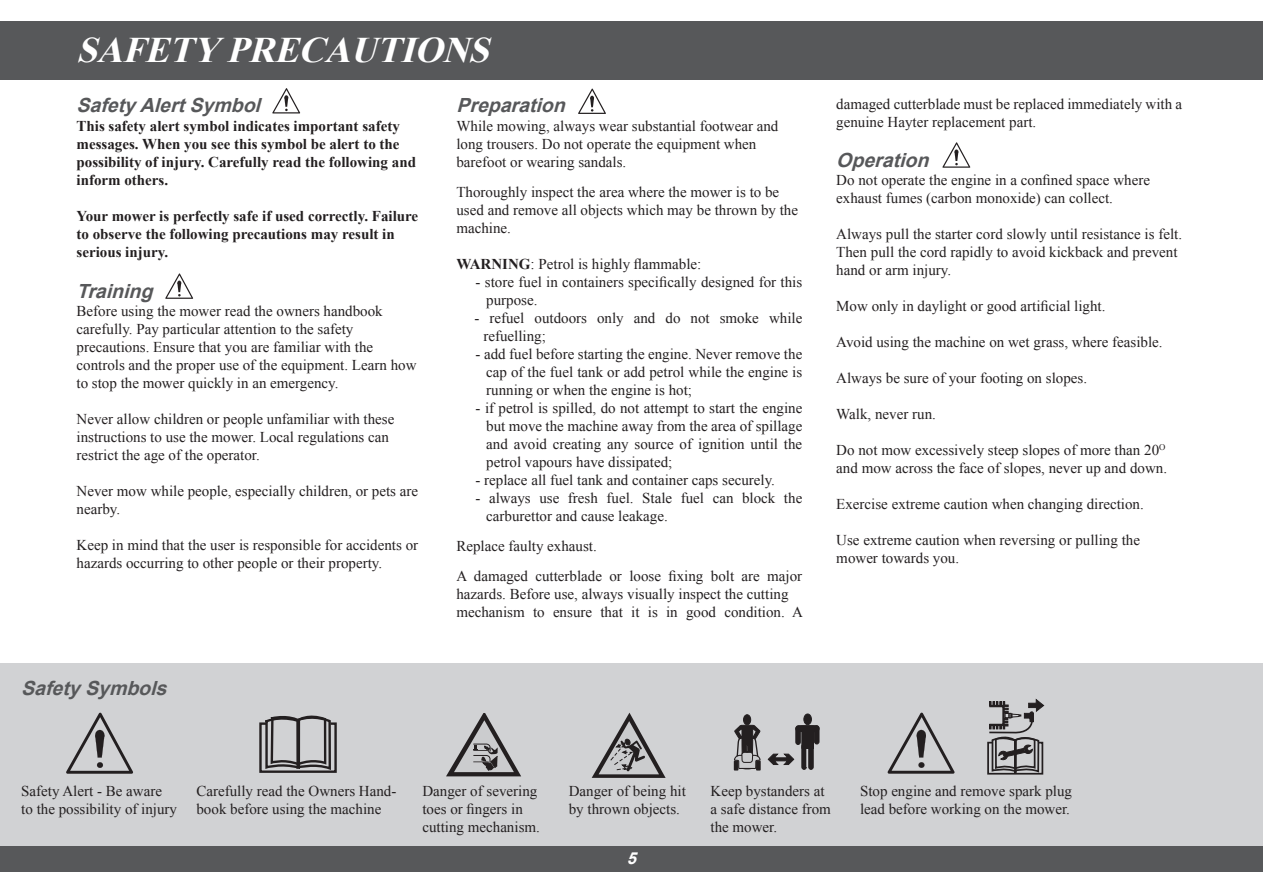
<style>
.page{position:relative;width:1263px;height:893px;background:#fff}
.page>*{position:absolute;margin:0;border:0;box-sizing:border-box;transform-origin:0 0}
.Headings{font:italic 700 36px "Times New Roman";color:#fff}
.Para_Heading{font:italic 700 19.5px "Arial";color:#57585a}
.t1{font:italic 700 16.5px "Arial";color:#fff}
.t2{font:15px/18px "Times New Roman";color:#231f20}
.t3{font:700 15px/18px "Times New Roman";color:#231f20}
.s1{font-weight:700}
</style>
<div class="page">
<div style="left:0;top:21px;width:1263px;height:58px;background:#57585a"></div>
<div style="left:0;top:846px;width:1263px;height:26px;background:#57585a"></div>
<div style="left:0;top:663px;width:1263px;height:183px;background:#d1d2d4"></div>
<svg style="left:165px;top:273px;width:28px;height:26px"></svg>
<svg style="left:272px;top:88px;width:28px;height:25px"></svg>
<svg style="left:578px;top:89px;width:28px;height:25px"></svg>
<svg style="left:942px;top:142px;width:28px;height:26px"></svg>
<svg style="left:446px;top:713px;width:75px;height:63px"></svg>
<svg style="left:592px;top:713px;width:74px;height:65px"></svg>
<svg style="left:259px;top:715px;width:78px;height:58px"></svg>
<svg style="left:768px;top:754px;width:26px;height:10px"></svg>
<div style="left:804px;top:714px;width:7px;height:11px;background:#231f20;border-radius:50%"></div>
<div style="left:804px;top:714px;width:7px;height:11px;border:1px solid #231f20;border-radius:50%"></div>
<div style="left:802px;top:744px;width:4px;height:25px;background:#231f20;border:1px solid #231f20;border-radius:2px"></div>
<div style="left:796px;top:726px;width:4px;height:18px;border:1px solid #231f20;border-radius:2px"></div>
<div style="left:814px;top:726px;width:5px;height:18px;background:#231f20;border-radius:2px"></div>
<div style="left:814px;top:726px;width:5px;height:18px;border:1px solid #231f20;border-radius:2px"></div>
<div style="left:809px;top:744px;width:4px;height:25px;border:1px solid #231f20;border-radius:2px"></div>
<div style="left:802px;top:726px;width:11px;height:22px;background:#231f20"></div>
<div style="left:796px;top:726px;width:23px;height:5px;background:#231f20;border-radius:3px"></div>
<div style="left:796px;top:726px;width:23px;height:5px;border:1px solid #231f20;border-radius:3px"></div>
<div style="left:743px;top:715px;width:8px;height:10px;background:#231f20;border-radius:50%"></div>
<div style="left:743px;top:715px;width:8px;height:10px;border:1px solid #231f20;border-radius:50%"></div>
<svg style="left:733px;top:725px;width:28px;height:46px"></svg>
<svg style="left:66px;top:713px;width:67px;height:61px"></svg>
<svg style="left:987px;top:699px;width:57px;height:76px"></svg>
<svg style="left:887px;top:713px;width:68px;height:61px"></svg>
<p class="Headings" style="left:77px;top:25px;width:426px">SAFETYPRECAUTIONS</p>
<p class="Para_Heading" style="left:77px;top:93px;width:192px">SafetyAlertSymbol</p>
<p class="t3" style="left:77px;top:116px;width:341px">This safety alert symbol indicates important safety messages. When you see this symbol be alert to the possibility of injury. Carefully read the following and inform others.</p>
<p class="t3" style="left:77px;top:206px;width:343px">Your mower is perfectly safe if used correctly. Failure to observe the following precautions may result in serious injury.</p>
<p class="Para_Heading" style="left:77px;top:278px;width:85px">Training</p>
<p class="t2" style="left:77px;top:302px;width:341px">Before using the mower read the owners handbook carefully. Pay particular attention to the safety precautions. Ensure that you are familiar with the controls and the proper use of the equipment. Learn how to stop the mower quickly in an emergency.</p>
<p class="t2" style="left:77px;top:410px;width:319px">Never allow children or people unfamiliar with these instructions to use the mower. Local regulations can restrict the age of the operator.</p>
<p class="t2" style="left:77px;top:482px;width:343px">Never mow while people, especially children, or pets are nearby.</p>
<p class="t2" style="left:77px;top:536px;width:343px">Keep in mind that the user is responsible for accidents or hazards occurring to other people or their property.</p>
<p class="Para_Heading" style="left:456px;top:93px;width:117px">Preparation</p>
<p class="t2" style="left:456px;top:116px;width:324px">While mowing, always wear substantial footwear and long trousers. Do not operate the equipment when barefoot or wearing sandals.</p>
<p class="t2" style="left:456px;top:182px;width:343px">Thoroughly inspect the area where the mower is to be used and remove all objects which may be thrown by the machine.</p>
<p class="t2" style="left:456px;top:254px;width:247px"><span class="s1">WARNING</span>: Petrol is highly flammable:</p>
<p class="t2" style="left:486px;top:272px;width:318px;text-indent:-11px">- store fuel in containers specifically designed for this purpose.</p>
<p class="t2" style="left:483px;top:308px;width:320px;text-indent:-9px">- refuel outdoors only and do not smoke while refuelling;</p>
<p class="t2" style="left:486px;top:344px;width:318px;text-align:justify;text-indent:-11px">- add fuel before starting the engine. Never remove the cap of the fuel tank or add petrol while the engine is running or when the engine is hot;</p>
<p class="t2" style="left:486px;top:398px;width:318px;text-align:justify;text-indent:-11px">- if petrol is spilled, do not attempt to start the engine but move the machine away from the area of spillage and avoid creating any source of ignition until the petrol vapours have dissipated;</p>
<p class="t2" style="left:476px;top:470px;width:301px">- replace all fuel tank and container caps securely.</p>
<p class="t2" style="left:486px;top:488px;width:318px;text-indent:-11px">- always use fresh fuel. Stale fuel can block the carburettor and cause leakage.</p>
<p class="t2" style="left:456px;top:536px;width:142px">Replace faulty exhaust.</p>
<p class="t2" style="left:456px;top:566px;width:347px">A damaged cutterblade or loose fixing bolt are major hazards. Before use, always visually inspect the cutting</p>
<p class="t2" style="left:456px;top:602px;width:348px">mechanism to ensure that it is in good condition. A</p>
<p class="Para_Heading" style="left:21px;top:675px;width:154px">SafetySymbols</p>
<p class="t2" style="left:836px;top:94px;width:347px">damaged cutterblade must be replaced immediately with a genuine Hayter replacement part.</p>
<p class="Para_Heading" style="left:836px;top:147px;width:101px">Operation</p>
<p class="t2" style="left:836px;top:170px;width:315px">Do not operate the engine in a confined space where</p>
<p class="t2" style="left:836px;top:188px;width:278px">exhaust fumes (carbon monoxide) can collect.</p>
<p class="t2" style="left:836px;top:224px;width:347px">Always pull the starter cord slowly until resistance is felt.<br>Then pull the cord rapidly to avoid kickback and prevent hand or arm injury.</p>
<p class="t2" style="left:836px;top:296px;width:271px">Mow only in daylight or good artificial light.</p>
<p class="t2" style="left:836px;top:332px;width:328px">Avoid using the machine on wet grass, where feasible.</p>
<p class="t2" style="left:836px;top:368px;width:252px">Always be sure of your footing on slopes.</p>
<p class="t2" style="left:836px;top:404px;width:101px">Walk, never run.</p>
<p class="t2" style="left:836px;top:440px;width:332px">Do not mow excessively steep slopes of more than 20<sup>O </sup>and mow across the face of slopes, never up and down.</p>
<p class="t2" style="left:836px;top:494px;width:309px">Exercise extreme caution when changing direction.</p>
<p class="t2" style="left:836px;top:530px;width:305px">Use extreme caution when reversing or pulling the mower towards you.</p>
<p class="t2" style="left:21px;top:781px;width:142px">Safety Alert - Be aware</p>
<p class="t2" style="left:21px;top:799px;width:157px">to the possibility of injury</p>
<p class="t2" style="left:196px;top:781px;width:201px">Carefully read the Owners Hand&shy;book before using the machine</p>
<p class="t2" style="left:710px;top:781px;width:122px">Keep bystanders at a safe distance from the mower.</p>
<p class="t2" style="left:422px;top:781px;width:119px">Danger of severing toes or fingers in cutting mechanism.</p>
<p class="t2" style="left:569px;top:781px;width:119px">Danger of being hit by thrown objects.</p>
<p class="t1" style="left:627px;top:847px;width:17px">5</p>
<p class="t2" style="left:860px;top:781px;width:214px">Stop engine and remove spark plug lead before working on the mower.</p>
</div>
